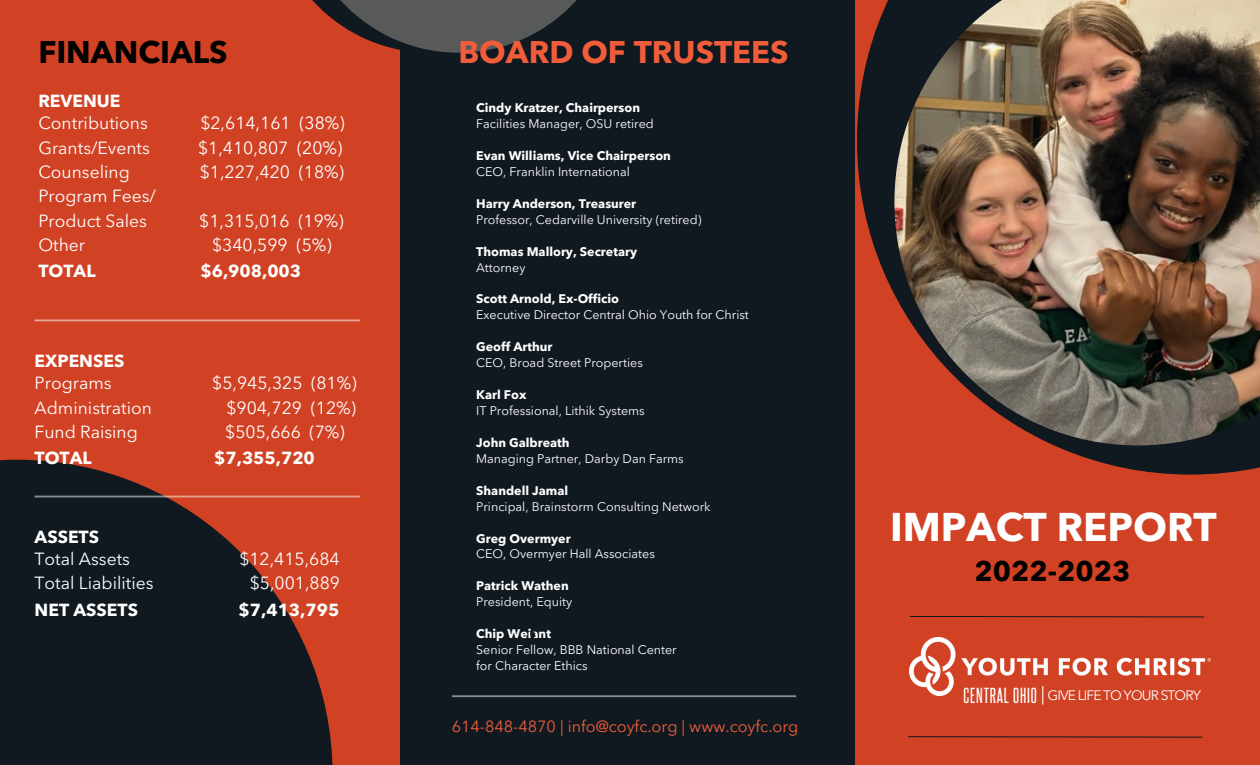
<style>
.page{position:relative;width:1260px;height:765px;background:#d14124}
.page>*{position:absolute;margin:0;border:0;box-sizing:border-box;transform-origin:0 0}
.t1{font:700 40px "Avenir Next LT Pro";color:#fff}
.t2{font:700 31.25px "Avenir Next LT Pro";color:#f15d3b}
.t3{font:700 31.25px "Avenir Next LT Pro";color:#000}
.t4{font:700 28.38px "Avenir Next LT Pro";color:#000}
.t5{font:18.75px "Steelfish Rg";letter-spacing:.045em;color:#fff}
.t6{font:17.5px "Avenir Next LT Pro";color:#fff}
.t7{font:700 17.5px "Avenir Next LT Pro";color:#fff}
.t8{font:16.25px "Avenir Next LT Pro";color:#f15d3b}
.t9{font:13.75px "Avenir Next LT Pro";letter-spacing:-.06em;color:#fff}
.t10{font:12.5px "Avenir Next LT Pro";color:#fff}
.t11{font:700 12.5px "Avenir Next LT Pro";color:#fff}
</style>
<div class="page">
<svg style="left:0;top:460px;width:333px;height:305px;fill:#101820"></svg>
<div style="left:400px;top:0;width:455px;height:765px;background:#101820"></div>
<svg style="left:857px;top:0;width:403px;height:475px"></svg>
<img style="left:894px;top:0;width:366px;height:445px">
<svg style="left:908px;top:736px;width:295px;height:2px"></svg>
<svg style="left:312px;top:0;width:265px;height:53px;fill:#585a5a"></svg>
<svg style="left:909px;top:616px;width:295px;height:2px"></svg>
<hr style="left:35px;top:496px;width:325px;height:1px;background:#fff">
<hr style="left:35px;top:319px;width:325px;height:2px;background:#fff">
<hr style="left:452px;top:695px;width:344px;height:2px;background:#fff">
<img style="left:910px;top:637px;width:301px;height:58px">
<p class="t3" style="left:38px;top:32px;width:191px">FINANCIALS</p>
<p class="t2" style="left:459px;top:32px;width:332px">BOARD OF TRUSTEES</p>
<p class="t7" style="left:38px;top:90px;width:84px">REVENUE</p>
<p class="t6" style="left:38px;top:116px;width:111px">Contributions</p>
<p class="t6" style="left:200px;top:116px;width:146px">$2,614,161 (38%)</p>
<p class="t6" style="left:38px;top:140px;width:113px">Grants/Events</p>
<p class="t6" style="left:198px;top:140px;width:146px">$1,410,807 (20%)</p>
<p class="t6" style="left:38px;top:165px;width:93px">Counseling</p>
<p class="t6" style="left:200px;top:165px;width:146px">$1,227,420 (18%)</p>
<p class="t6" style="left:38px;top:189px;width:119px">Program Fees/</p>
<p class="t6" style="left:38px;top:213px;width:110px">Product Sales</p>
<p class="t6" style="left:199px;top:213px;width:146px">$1,315,016 (19%)</p>
<p class="t6" style="left:38px;top:238px;width:48px">Other</p>
<p class="t6" style="left:212px;top:238px;width:121px">$340,599 (5%)</p>
<p class="t7" style="left:38px;top:260px;width:59px">TOTAL</p>
<p class="t7" style="left:200px;top:260px;width:102px">$6,908,003</p>
<p class="t7" style="left:35px;top:350px;width:91px">EXPENSES</p>
<p class="t6" style="left:35px;top:376px;width:79px">Programs</p>
<p class="t6" style="left:212px;top:376px;width:146px">$5,945,325 (81%)</p>
<p class="t6" style="left:35px;top:400px;width:119px">Administration</p>
<p class="t6" style="left:226px;top:400px;width:131px">$904,729 (12%)</p>
<p class="t6" style="left:35px;top:425px;width:105px">Fund Raising</p>
<p class="t6" style="left:225px;top:425px;width:121px">$505,666 (7%)</p>
<p class="t7" style="left:35px;top:447px;width:59px">TOTAL</p>
<p class="t7" style="left:214px;top:447px;width:102px">$7,355,720</p>
<p class="t7" style="left:35px;top:526px;width:66px">ASSETS</p>
<p class="t6" style="left:35px;top:552px;width:97px">Total Assets</p>
<p class="t6" style="left:239px;top:552px;width:102px">$12,415,684</p>
<p class="t6" style="left:35px;top:576px;width:120px">Total Liabilities</p>
<p class="t6" style="left:250px;top:576px;width:92px">$5,001,889</p>
<p class="t7" style="left:35px;top:599px;width:105px">NET ASSETS</p>
<p class="t7" style="left:239px;top:599px;width:102px">$7,413,795</p>
<p class="t11" style="left:476px;top:100px;width:165px">Cindy Kratzer, Chairperson</p>
<p class="t10" style="left:476px;top:116px;width:179px">Facilities Manager, OSU retired</p>
<p class="t11" style="left:476px;top:148px;width:196px">Evan Williams, Vice Chairperson</p>
<p class="t10" style="left:476px;top:164px;width:155px">CEO, Franklin International</p>
<p class="t11" style="left:476px;top:196px;width:162px">Harry Anderson, Treasurer</p>
<p class="t10" style="left:476px;top:212px;width:227px">Professor, Cedarville University (retired)</p>
<p class="t11" style="left:476px;top:244px;width:162px">Thomas Mallory, Secretary</p>
<p class="t10" style="left:476px;top:260px;width:51px">Attorney</p>
<p class="t11" style="left:476px;top:291px;width:144px">Scott Arnold, Ex-Officio</p>
<p class="t10" style="left:476px;top:307px;width:274px">Executive Director Central Ohio Youth for Christ</p>
<p class="t11" style="left:476px;top:339px;width:78px">Geoff Arthur</p>
<p class="t10" style="left:476px;top:355px;width:168px">CEO, Broad Street Properties</p>
<p class="t11" style="left:476px;top:387px;width:52px">Karl Fox</p>
<p class="t10" style="left:476px;top:403px;width:170px">IT Professional, Lithik Systems</p>
<p class="t11" style="left:476px;top:435px;width:95px">John Galbreath</p>
<p class="t10" style="left:476px;top:451px;width:209px">Managing Partner, Darby Dan Farms</p>
<p class="t11" style="left:476px;top:483px;width:94px">Shandell Jamal</p>
<p class="t10" style="left:476px;top:499px;width:236px">Principal, Brainstorm Consulting Network</p>
<p class="t11" style="left:476px;top:531px;width:96px">Greg Overmyer</p>
<p class="t10" style="left:476px;top:546px;width:180px">CEO, Overmyer Hall Associates</p>
<p class="t11" style="left:476px;top:578px;width:94px">Patrick Wathen</p>
<p class="t10" style="left:476px;top:594px;width:97px">President, Equity</p>
<p class="t11" style="left:476px;top:626px;width:76px">Chip Weiant</p>
<p class="t10" style="left:476px;top:642px;width:202px">Senior Fellow, BBB National Center</p>
<p class="t10" style="left:476px;top:658px;width:113px">for Character Ethics</p>
<p class="t8" style="left:452px;top:716px;width:348px">614-848-4870 | info@coyfc.org | www.coyfc.org</p>
<p class="t1" style="left:890px;top:502px;width:328px">IMPACT REPORT</p>
<p class="t4" style="left:975px;top:553px;width:157px">2022-2023</p>
<p class="t5" style="left:964px;top:683px;width:83px">CENTRAL OHIO |</p>
<p class="t9" style="left:1048px;top:687px;width:155px">GIVE LIFE TO YOUR STORY</p>
</div>
